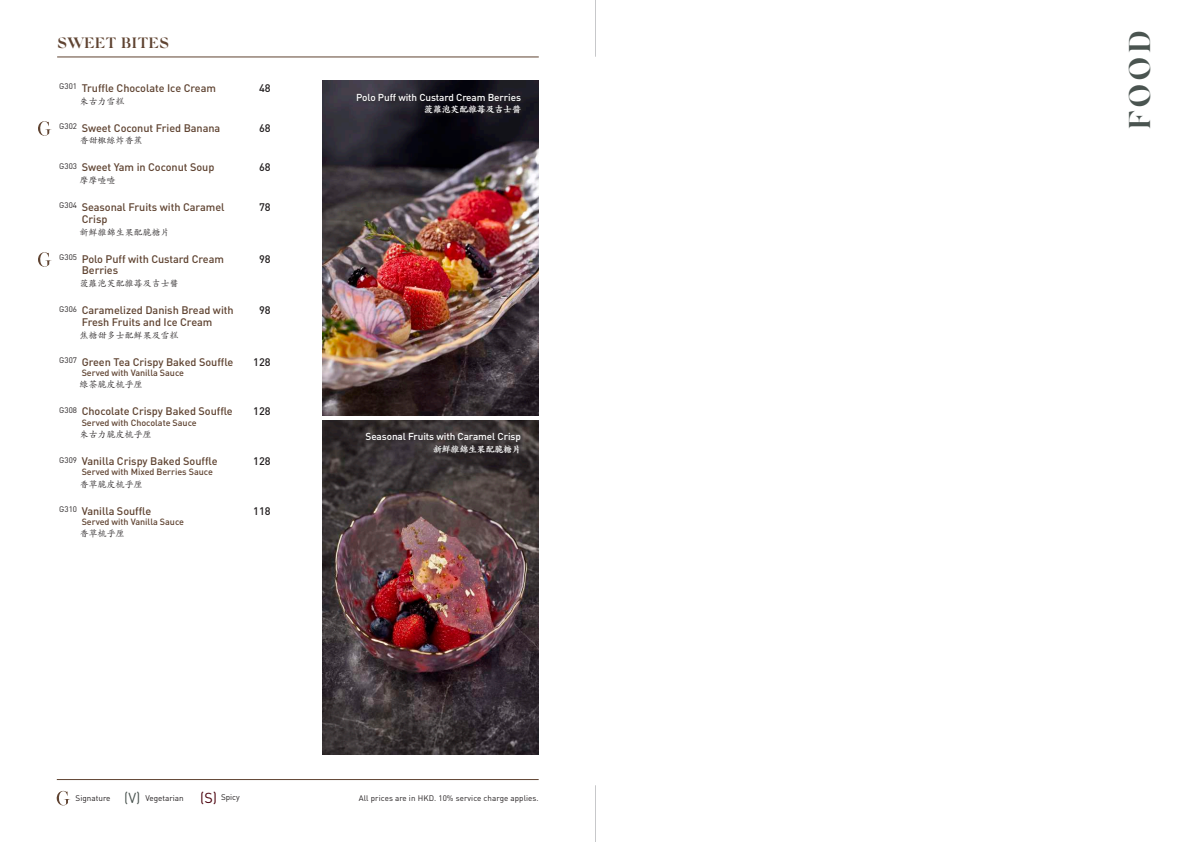
<style>
.page{position:relative;width:1191px;height:842px;background:#fff}
.page>*{position:absolute;margin:0;border:0;box-sizing:border-box;transform-origin:0 0}
.t1{font:600 30px "Silk Serif";color:#4a5450}
.t2{font:600 15px "Silk Serif";letter-spacing:.01em;color:#5f4331}
.t3{font:500 10.9px/11.9px "DIN";letter-spacing:-.005em;color:#5f4331}
.t4{font:500 10.9px "DIN";color:#231f20}
.t5{font:500 10px "DIN";letter-spacing:-.01em;color:#fff}
.t6{font:500 9px "DIN";letter-spacing:-.005em;color:#5f4331}
.t7{font:9px "ST Kaiti SC";color:#231f20}
.t8{font:900 9px "ST Kaiti SC";letter-spacing:-.025em;color:#fff}
.t9{font:8.1px "DIN";color:#231f20}
.t10{font:8px "DIN";letter-spacing:.01em;color:#231f20}
.s1{font-size:14.3px;color:#4a5450}
.s2{font-size:14.3px;color:#4a000c}
</style>
<div class="page">
<hr style="left:57px;top:56px;width:482px;height:1px;background:#5f4331">
<img style="left:322px;top:420px;width:217px;height:335px">
<img style="left:322px;top:80px;width:217px;height:335px">
<hr style="left:57px;top:779px;width:481px;height:1px;background:#5f4331">
<svg style="left:57px;top:791px;width:13px;height:14px"></svg>
<svg style="left:38px;top:121px;width:14px;height:15px"></svg>
<svg style="left:38px;top:252px;width:14px;height:15px"></svg>
<div style="left:356px;top:92px;width:169px;height:26px;background:#231f20;opacity:.75"></div>
<div style="left:365px;top:432px;width:160px;height:26px;background:#231f20;opacity:.75"></div>
<hr style="left:595px;top:0;width:1px;height:57px;background:#c7c8ca">
<hr style="left:595px;top:785px;width:1px;height:57px;background:#c7c8ca">
<h2 class="t2" style="left:58px;top:34px;width:113px">SWEET BITES</h2>
<p class="t3" style="left:59px;top:82px;width:158px"><sup>G301</sup> Truffle Chocolate Ice Cream</p>
<p class="t4" style="left:259px;top:81px;width:13px">48</p>
<p class="t7" style="left:79px;top:95px;width:46px">朱古力雪糕</p>
<p class="t3" style="left:59px;top:121px;width:163px"><sup>G302</sup> Sweet Coconut Fried Banana</p>
<p class="t4" style="left:259px;top:121px;width:13px">68</p>
<p class="t7" style="left:79px;top:135px;width:64px">香甜棷絲炸香蕉</p>
<p class="t3" style="left:59px;top:161px;width:157px"><sup>G303</sup> Sweet Yam in Coconut Soup</p>
<p class="t4" style="left:259px;top:160px;width:13px">68</p>
<p class="t7" style="left:79px;top:175px;width:37px">摩摩喳喳</p>
<p class="t3" style="left:82px;top:201px;width:144px;text-indent:-23px"><sup>G304</sup> Seasonal Fruits with Caramel<br>Crisp</p>
<p class="t4" style="left:259px;top:200px;width:13px">78</p>
<p class="t7" style="left:79px;top:226px;width:91px">新鮮雜錦生果配脆糖片</p>
<p class="t3" style="left:82px;top:252px;width:144px;text-indent:-23px"><sup>G305</sup> Polo Puff with Custard Cream<br>Berries</p>
<p class="t4" style="left:259px;top:252px;width:13px">98</p>
<p class="t7" style="left:79px;top:278px;width:100px">菠蘿泡芙配雜莓及吉士醬</p>
<p class="t3" style="left:59px;top:304px;width:176px;text-align:center"><sup>G306</sup> Caramelized Danish Bread with<br>Fresh Fruits and Ice Cream</p>
<p class="t4" style="left:259px;top:303px;width:13px">98</p>
<p class="t7" style="left:79px;top:329px;width:100px">焦糖甜多士配鮮果及雪糕</p>
<p class="t3" style="left:59px;top:355px;width:176px"><sup>G307</sup> Green Tea Crispy Baked Souffle</p>
<p class="t6" style="left:82px;top:367px;width:104px">Served with Vanilla Sauce</p>
<p class="t4" style="left:253px;top:355px;width:19px">128</p>
<p class="t7" style="left:79px;top:379px;width:64px">綠茶脆皮梳乎厘</p>
<p class="t3" style="left:59px;top:405px;width:175px"><sup>G308</sup> Chocolate Crispy Baked Souffle</p>
<p class="t6" style="left:82px;top:417px;width:116px">Served with Chocolate Sauce</p>
<p class="t7" style="left:79px;top:429px;width:73px">朱古力脆皮梳乎厘</p>
<p class="t3" style="left:59px;top:455px;width:160px"><sup>G309</sup> Vanilla Crispy Baked Souffle</p>
<p class="t6" style="left:82px;top:466px;width:133px">Served with Mixed Berries Sauce</p>
<p class="t7" style="left:79px;top:478px;width:64px">香草脆皮梳乎厘</p>
<p class="t3" style="left:59px;top:504px;width:94px"><sup>G310</sup> Vanilla Souffle</p>
<p class="t6" style="left:82px;top:516px;width:104px">Served with Vanilla Sauce</p>
<p class="t7" style="left:79px;top:528px;width:46px">香草梳乎厘</p>
<p class="t4" style="left:253px;top:404px;width:19px">128</p>
<p class="t4" style="left:253px;top:454px;width:19px">128</p>
<p class="t4" style="left:253px;top:504px;width:19px">118</p>
<p class="t5" style="left:356px;top:91px;width:166px">Polo Puff with Custard Cream Berries</p>
<p class="t8" style="left:424px;top:104px;width:98px">菠蘿泡芙配雜莓及吉士醬</p>
<p class="t5" style="left:365px;top:430px;width:157px">Seasonal Fruits with Caramel Crisp</p>
<p class="t8" style="left:433px;top:443px;width:89px">新鮮雜錦生果配脆糖片</p>
<p class="t9" style="left:76px;top:793px;width:166px">Signature <span class="s1">(V)</span> Vegetarian <span class="s2">(S)</span> Spicy</p>
<p class="t10" style="left:359px;top:793px;width:181px">All prices are in HKD. 10% service charge applies.</p>
<h1 class="t1" style="left:1122px;top:130px;width:101px;rotate:-90deg">FOOD</h1>
</div>
